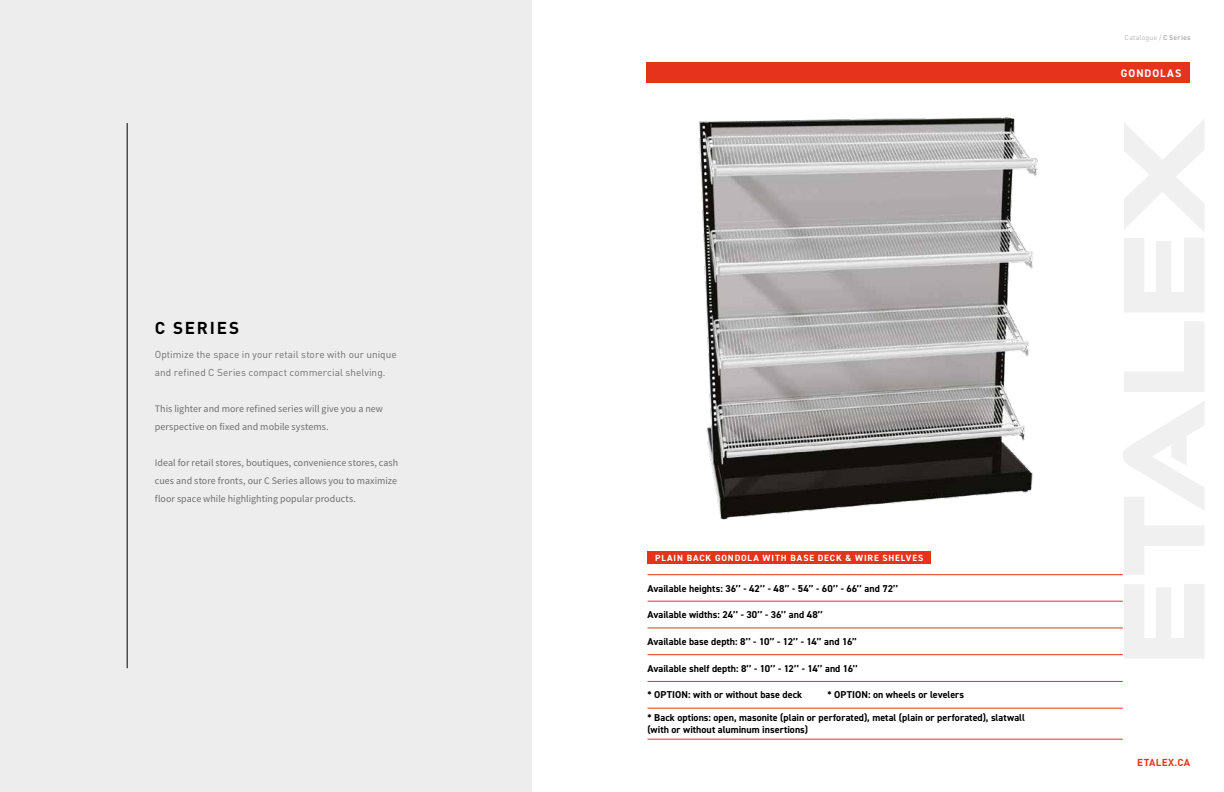
<style>
.page{position:relative;width:1224px;height:792px;background:#fff}
.page>*{position:absolute;margin:0;border:0;box-sizing:border-box;transform-origin:0 0}
.t1{font:700 17px "DIN Pro";letter-spacing:.105em;color:#000}
.t2{font:700 11px "DIN2014";letter-spacing:.09em;color:#fff}
.t3{font:700 10px/12px "DIN2014";letter-spacing:.005em;color:#000}
.t4{font:10px/18px "Source Sans Pro";letter-spacing:.005em;color:#706f6f}
.t5{font:10px/18px "DIN Pro";letter-spacing:.005em;color:#706f6f}
.t6{font:700 10px "DIN Pro";letter-spacing:.03em;color:#e6331c}
.t7{font:700 9px "DIN2014";letter-spacing:.1em;color:#fff}
.t8{font:7px "DIN Pro";letter-spacing:.025em;color:#b3b2b2}
.s1{font-weight:700}
</style>
<div class="page">
<svg style="left:1124px;top:584px;width:80px;height:74px"></svg>
<svg style="left:1123px;top:402px;width:81px;height:172px"></svg>
<svg style="left:1124px;top:321px;width:80px;height:71px"></svg>
<svg style="left:1124px;top:120px;width:80px;height:192px"></svg>
<div style="left:0;top:0;width:532px;height:792px;background:#ededed"></div>
<hr style="left:127px;top:123px;width:1px;height:545px;background:#000">
<div style="left:646px;top:63px;width:544px;height:20px;background:#e6331c"></div>
<img style="left:699px;top:117px;width:339px;height:403px">
<hr style="left:648px;top:574px;width:475px;height:1px;background:#e6331c">
<hr style="left:648px;top:601px;width:475px;height:1px;background:#e6331c">
<hr style="left:648px;top:628px;width:475px;height:1px;background:#e6331c">
<hr style="left:648px;top:654px;width:475px;height:1px;background:#e6331c">
<hr style="left:648px;top:681px;width:475px;height:1px;background:#e6331c">
<hr style="left:648px;top:708px;width:475px;height:1px;background:#e6331c">
<hr style="left:648px;top:739px;width:475px;height:1px;background:#e6331c">
<div style="left:648px;top:551px;width:283px;height:13px;background:#e6331c"></div>
<h1 class="t1" style="left:155px;top:316px;width:86px">C SERIES</h1>
<p class="t5" style="left:155px;top:344px;width:243px">Optimize the space in your retail store with our unique and refined C Series compact commercial shelving.</p>
<p class="t4" style="left:155px;top:400px;width:230px">This lighter and more refined series will give you a new perspective on fixed and mobile systems.</p>
<p class="t4" style="left:155px;top:454px;width:245px">Ideal for retail stores, boutiques, convenience stores, cash cues and store fronts, our C Series allows you to maximize floor space while highlighting popular products.</p>
<p class="t8" style="left:1125px;top:32px;width:68px">Catalogue / <span class="s1">C Series</span></p>
<p class="t2" style="left:1121px;top:66px;width:62px">GONDOLAS</p>
<p class="t7" style="left:655px;top:552px;width:270px">PLAIN BACK GONDOLA WITH BASE DECK &amp; WIRE SHELVES</p>
<p class="t3" style="left:648px;top:582px;width:252px">Available heights: 36’’ - 42’’ - 48’’ - 54’’ - 60’’ - 66’’ and 72’’</p>
<p class="t3" style="left:648px;top:609px;width:177px">Available widths: 24’’ - 30’’ - 36’’ and 48’’</p>
<p class="t3" style="left:648px;top:635px;width:211px">Available base depth: 8’’ - 10’’ - 12’’ - 14’’ and 16’’</p>
<p class="t3" style="left:648px;top:662px;width:212px">Available shelf depth: 8’’ - 10’’ - 12’’ - 14’’ and 16’’</p>
<p class="t3" style="left:648px;top:689px;width:156px">* OPTION: with or without base deck</p>
<p class="t3" style="left:828px;top:689px;width:138px">* OPTION: on wheels or levelers</p>
<p class="t3" style="left:648px;top:712px;width:379px">* Back options: open, masonite (plain or perforated), metal (plain or perforated), slatwall (with or without aluminum insertions)</p>
<p class="t6" style="left:1137px;top:756px;width:54px">ETALEX.CA</p>
</div>
